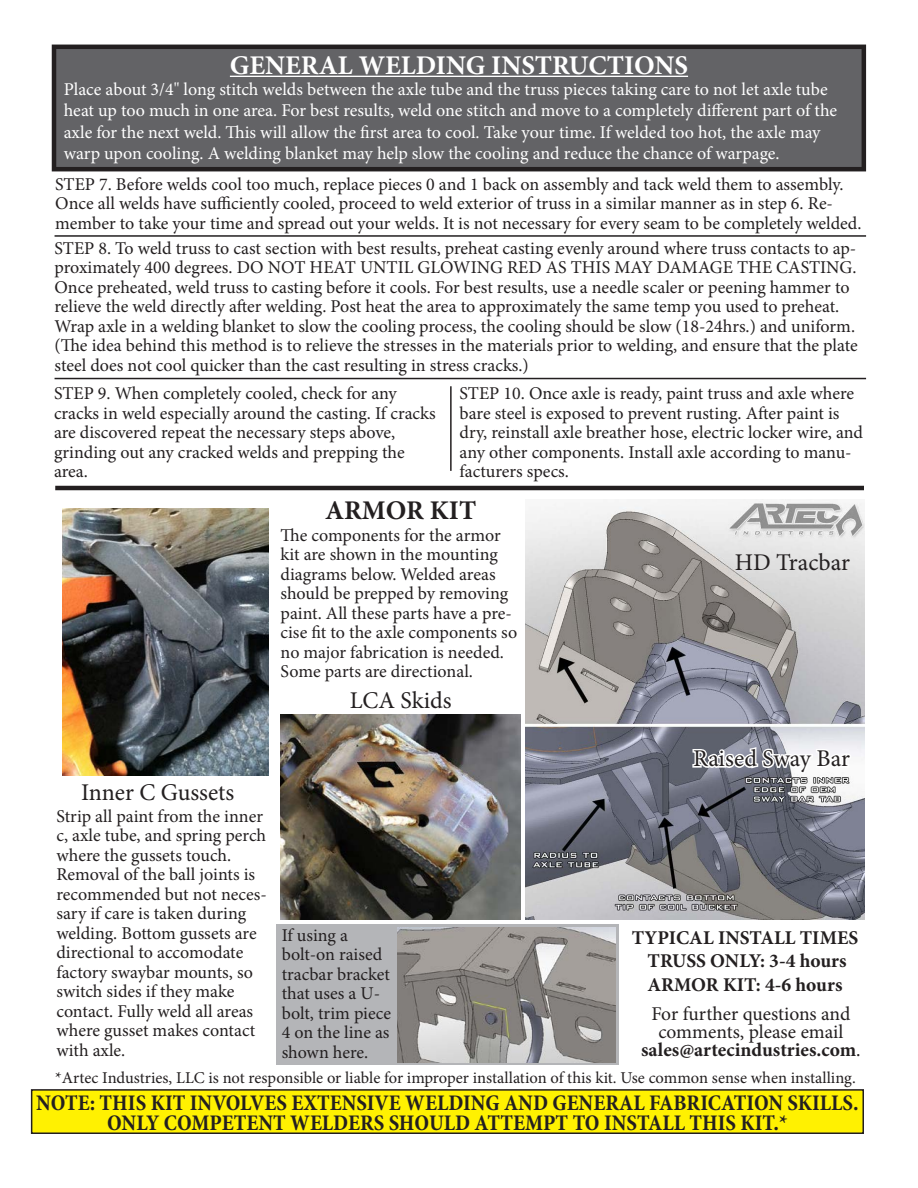
<style>
.page{position:relative;width:918px;height:1188px;background:#fff}
.page>*{position:absolute;margin:0;border:0;box-sizing:border-box;transform-origin:0 0}
.t1{font:700 27px "Minion Pro";color:#fff}
.t2{font:700 27px "Minion Pro";color:#231f20}
.t3{font:24px "Minion Pro";color:#231f20}
.t4{font:700 condensed 22.5px "Minion Pro";color:#231f20}
.t5{font:19.5px/18px "Minion Pro";color:#231f20;text-align:center}
.t6{font:700 19.5px "Minion Pro";color:#231f20}
.t7{font:18px/19.5px "Minion Pro";color:#231f20}
.t8{font:18px/21.6px "Minion Pro";letter-spacing:-.005em;color:#fff}
.t9{font:16.5px "Minion Pro";letter-spacing:-.005em;color:#231f20}
.s1{font-weight:700}
</style>
<div class="page">
<img style="left:525px;top:499px;width:339px;height:420px">
<div style="left:276px;top:925px;width:343px;height:140px;background:#b4b5b8"></div>
<div style="left:32px;top:1090px;width:831px;height:43px;background:#fff101"></div>
<div style="left:31px;top:1089px;width:833px;height:45px;border:2px solid #231f20"></div>
<div style="left:54px;top:47px;width:810px;height:122px;background:#636366"></div>
<div style="left:52px;top:45px;width:814px;height:126px;border:4px solid #231f20"></div>
<hr style="left:230px;top:76px;width:458px;height:1px;background:#fff">
<img style="left:398px;top:928px;width:218px;height:135px">
<hr style="left:55px;top:486px;width:809px;height:4px;background:#231f20">
<img style="left:281px;top:715px;width:240px;height:204px">
<svg style="left:691px;top:745px;width:162px;height:38px"></svg>
<img style="left:62px;top:509px;width:206px;height:267px">
<hr style="left:55px;top:235px;width:811px;height:2px;background:#231f20">
<hr style="left:55px;top:378px;width:811px;height:1px;background:#231f20">
<hr style="left:450px;top:386px;width:2px;height:85px;background:#231f20">
<p class="t1" style="left:230px;top:46px;width:460px">GENERAL WELDING INSTRUCTIONS</p>
<p class="t8" style="left:64px;top:78px;width:775px">Place about 3/4" long stitch welds between the axle tube and the truss pieces taking care to not let axle tube heat up too much in one area. For best results, weld one stitch and move to a completely different part of the axle for the next weld. This will allow the first area to cool. Take your time. If welded too hot, the axle may warp upon cooling. A welding blanket may help slow the cooling and reduce the chance of warpage.</p>
<p class="t7" style="left:55px;top:174px;width:808px">STEP 7. Before welds cool too much, replace pieces 0 and 1 back on assembly and tack weld them to assembly.<br>Once all welds have sufficiently cooled, proceed to weld exterior of truss in a similar manner as in step 6. Re&shy;member to take your time and spread out your welds. It is not necessary for every seam to be completely welded.</p>
<p class="t7" style="left:55px;top:238px;width:805px">STEP 8. To weld truss to cast section with best results, preheat casting evenly around where truss contacts to ap&shy;proximately 400 degrees. DO NOT HEAT UNTIL GLOWING RED AS THIS MAY DAMAGE THE CASTING.<br>Once preheated, weld truss to casting before it cools. For best results, use a needle scaler or peening hammer to relieve the weld directly after welding. Post heat the area to approximately the same temp you used to preheat.<br>Wrap axle in a welding blanket to slow the cooling process, the cooling should be slow (18-24hrs.) and uniform. (The idea behind this method is to relieve the stresses in the materials prior to welding, and ensure that the plate steel does not cool quicker than the cast resulting in stress cracks.)</p>
<p class="t7" style="left:54px;top:384px;width:383px">STEP 9. When completely cooled, check for any cracks in weld especially around the casting. If cracks are discovered repeat the necessary steps above, grinding out any cracked welds and prepping the area.</p>
<p class="t7" style="left:460px;top:384px;width:405px">STEP 10. Once axle is ready, paint truss and axle where bare steel is exposed to prevent rusting. After paint is dry, reinstall axle breather hose, electric locker wire, and any other components. Install axle according to manu&shy;facturers specs.</p>
<p class="t2" style="left:325px;top:491px;width:153px">ARMOR KIT</p>
<p class="t7" style="left:281px;top:525px;width:238px">The components for the armor kit are shown in the mounting diagrams below. Welded areas should be prepped by removing paint. All these parts have a pre&shy;cise fit to the axle components so no major fabrication is needed.<br>Some parts are directional.</p>
<p class="t3" style="left:350px;top:685px;width:103px">LCA Skids</p>
<p class="t3" style="left:81px;top:776px;width:155px">Inner C Gussets</p>
<p class="t7" style="left:56px;top:806px;width:212px">Strip all paint from the inner c, axle tube, and spring perch where the gussets touch.<br>Removal of the ball joints is recommended but not neces&shy;sary if care is taken during welding. Bottom gussets are directional to accomodate factory swaybar mounts, so switch sides if they make contact. Fully weld all areas where gusset makes contact with axle.</p>
<p class="t7" style="left:282px;top:925px;width:111px">If using a bolt-on raised tracbar bracket that uses a U&shy;bolt, trim piece<br>4 on the line as shown here.</p>
<p class="t3" style="left:735px;top:546px;width:117px">HD Tracbar</p>
<p class="t3" style="left:693px;top:742px;width:159px">Raised Sway Bar</p>
<p class="t6" style="left:632px;top:924px;width:228px">TYPICAL INSTALL TIMES</p>
<p class="t6" style="left:648px;top:947px;width:201px">TRUSS ONLY: 3-4 hours</p>
<p class="t6" style="left:647px;top:971px;width:197px">ARMOR KIT: 4-6 hours</p>
<p class="t5" style="left:641px;top:1005px;width:221px">For further questions and comments, please email <span class="s1">sales@artecindustries.com</span>.</p>
<p class="t9" style="left:55px;top:1067px;width:802px">*Artec Industries, LLC is not responsible or liable for improper installation of this kit. Use common sense when installing.</p>
<p class="t4" style="left:36px;top:1087px;width:824px">NOTE: THIS KIT INVOLVES EXTENSIVE WELDING AND GENERAL FABRICATION SKILLS.</p>
<p class="t4" style="left:107px;top:1107px;width:682px">ONLY COMPETENT WELDERS SHOULD ATTEMPT TO INSTALL THIS KIT.*</p>
</div>
